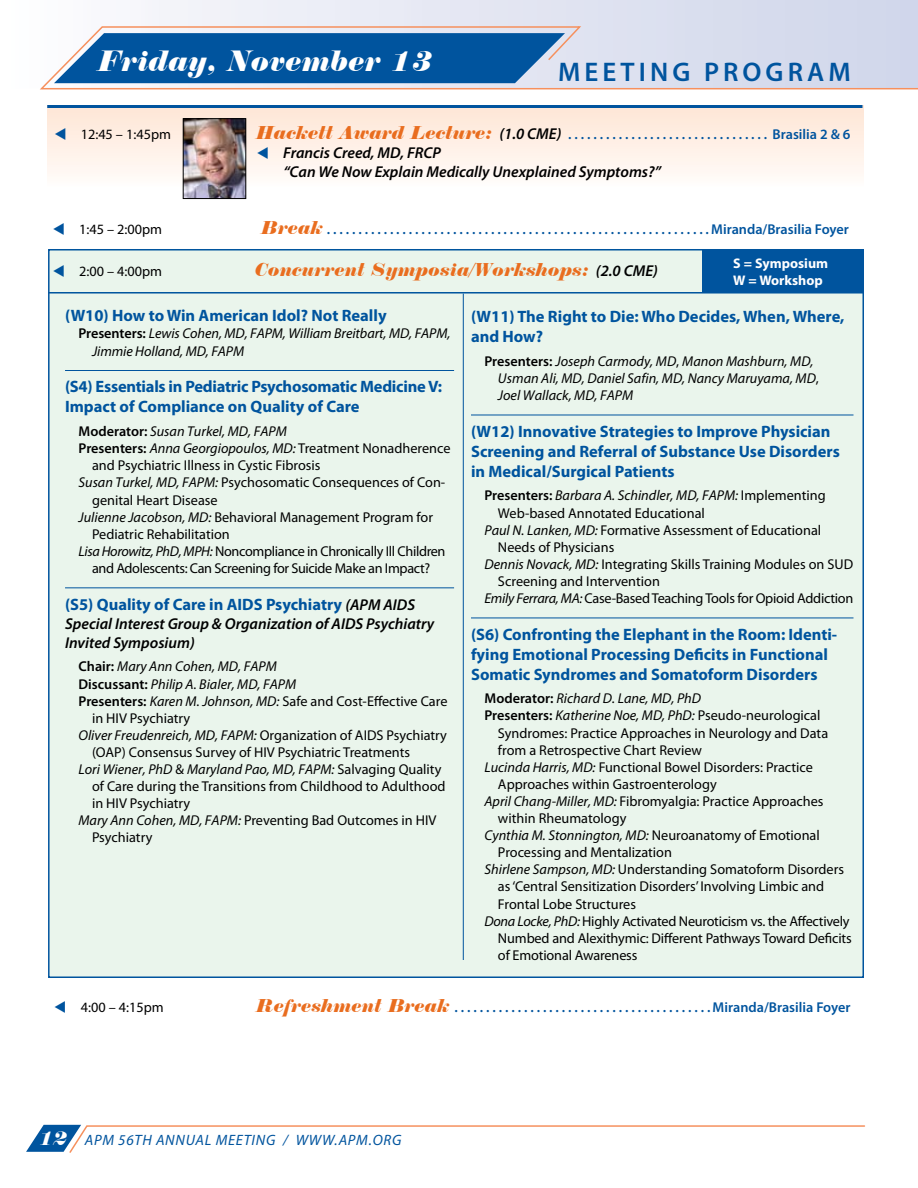
<style>
.page{position:relative;width:918px;height:1188px;background:#fff}
.page>*{position:absolute;margin:0;border:0;box-sizing:border-box;transform-origin:0 0}
.t1{font:italic 28.5px "Normande BT";color:#fff}
.t2{font:600 27px "Myriad Pro";letter-spacing:.15em;color:#00549e}
.t3{font:italic 18px "Normande BT";color:#e96d1f}
.t4{font:700 16.5px/19.8px "Myriad Pro";color:#00549e}
.t5{font:italic 600 15.75px/18.9px "Myriad Pro";color:#000}
.t6{font:italic 15px "Myriad Pro";letter-spacing:.05em;color:#00549e}
.t7{font:14.25px "Myriad Pro";color:#000}
.t8{font:italic 14.25px/17.1px "Myriad Pro";color:#000}
.t9{font:600 14.25px "Myriad Pro";color:#00549e}
.t10{font:14.25px "Myriad Pro";letter-spacing:-.02em;color:#000}
.t11{font:14.25px "Myriad Pro";letter-spacing:-.025em;color:#000}
.t12{font:700 13.95px/16.8px "Myriad Pro";color:#fff}
.s1{color:#00549e}
.s2{font-family:"Normande BT";font-weight:400;font-style:italic;font-size:18px;color:#e96d1f}
.s3{font-style:italic;font-size:15.75px;color:#000}
.s4{font-family:"Myriad Pro";font-weight:600;font-size:15.75px;color:#000}
.s5{font-weight:600;font-style:normal}
.s6{font-style:normal}
.s7{font-style:italic}
.s8{font-weight:600;font-style:italic;font-size:15.75px;color:#000}
.s9{font-weight:600}
.s10{font-family:"Normande BT";font-size:19.5px;color:#fff}
</style>
<div class="page">
<div style="left:0;top:0;width:918px;height:88px;background:linear-gradient(to right,#fdfcfe,#cfd5ea)"></div>
<svg style="left:38px;top:25px;width:880px;height:65px;background:#dedbe6"></svg>
<svg style="left:54px;top:33px;width:511px;height:50px;background:#1862a5"></svg>
<svg style="left:26px;top:1125px;width:839px;height:28px"></svg>
<div style="left:47px;top:106px;width:816px;height:82px;background:linear-gradient(to bottom,#fee5d5,#fffdfb)"></div>
<hr style="left:47px;top:105px;width:815px;height:3px;background:#00549e">
<img style="left:185px;top:120px;width:59px;height:77px">
<div style="left:183px;top:118px;width:63px;height:81px;border:1px solid #000"></div>
<div style="left:48px;top:249px;width:816px;height:729px;background:#eaf5ec;border:2px solid #00549e"></div>
<hr style="left:463px;top:294px;width:1px;height:666px;background:#00549e">
<hr style="left:48px;top:292px;width:815px;height:2px;background:#00549e">
<hr style="left:65px;top:370px;width:389px;height:1px;background:#00549e">
<hr style="left:65px;top:587px;width:389px;height:1px;background:#00549e">
<hr style="left:471px;top:415px;width:383px;height:1px;background:#00549e">
<hr style="left:471px;top:618px;width:383px;height:1px;background:#00549e">
<div style="left:702px;top:249px;width:162px;height:44px;background:#00549e"></div>
<h1 class="t1" style="left:99px;top:43px;width:336px">Friday, November 13</h1>
<h2 class="t2" style="left:558px;top:55px;width:294px">MEETING PROGRAM</h2>
<p class="t7" style="left:54px;top:125px;width:119px"><span class="s1">▼</span> 12:45 – 1:45pm</p>
<p class="t9" style="left:256px;top:125px;width:596px"><span class="s2">Hackett Award Lecture:</span> <span class="s3">(1.0 CME)</span> . . . . . . . . . . . . . . . . . . . . . . . . . . . . . . . . Brasilia 2 &amp; 6</p>
<p class="t5" style="left:283px;top:143px;width:379px;text-indent:-27px"><span class="s1">▼</span> Francis Creed, MD, FRCP<br>“Can We Now Explain Medically Unexplained Symptoms?”</p>
<p class="t7" style="left:53px;top:220px;width:111px"><span class="s1">▼</span> 1:45 – 2:00pm</p>
<p class="t9" style="left:262px;top:220px;width:589px"><span class="s2">Break</span> . . . . . . . . . . . . . . . . . . . . . . . . . . . . . . . . . . . . . . . . . . . . . . . . . . . . . . . . . . . . Miranda/Brasilia Foyer</p>
<p class="t7" style="left:53px;top:263px;width:111px"><span class="s1">▼</span> 2:00 – 4:00pm</p>
<p class="t3" style="left:255px;top:259px;width:404px">Concurrent Symposia/Workshops: <span class="s4">(2.0 CME)</span></p>
<p class="t12" style="left:733px;top:254px;width:97px">S = Symposium<br>W = Workshop</p>
<p class="t4" style="left:65px;top:305px;width:323px">(W10) How to Win American Idol? Not Really</p>
<p class="t8" style="left:92px;top:325px;width:360px;text-indent:-13px"><span class="s5">Presenters:</span> Lewis Cohen, MD, FAPM, William Breitbart, MD, FAPM,<br>Jimmie Holland, MD, FAPM</p>
<p class="t4" style="left:65px;top:376px;width:379px">(S4) Essentials in Pediatric Psychosomatic Medicine V:<br>Impact of Compliance on Quality of Care</p>
<p class="t8" style="left:79px;top:423px;width:210px"><span class="s5">Moderator:</span> Susan Turkel, MD, FAPM</p>
<p class="t8" style="left:79px;top:440px;width:374px"><span class="s5">Presenters:</span> Anna Georgiopoulos, MD: <span class="s6">Treatment Nonadherence</span></p>
<p class="t7" style="left:92px;top:457px;width:230px">and Psychiatric Illness in Cystic Fibrosis</p>
<p class="t7" style="left:79px;top:474px;width:368px"><span class="s7">Susan Turkel, MD, FAPM:</span> Psychosomatic Consequences of Con-</p>
<p class="t7" style="left:92px;top:491px;width:127px">genital Heart Disease</p>
<p class="t7" style="left:79px;top:508px;width:356px"><span class="s7">Julienne Jacobson, MD:</span> Behavioral Management Program for</p>
<p class="t7" style="left:92px;top:525px;width:139px">Pediatric Rehabilitation</p>
<p class="t11" style="left:79px;top:542px;width:369px"><span class="s7">Lisa Horowitz, PhD, MPH:</span> Noncompliance in Chronically Ill Children</p>
<p class="t11" style="left:92px;top:559px;width:340px">and Adolescents: Can Screening for Suicide Make an Impact?</p>
<p class="t4" style="left:65px;top:594px;width:352px">(S5) Quality of Care in AIDS Psychiatry <span class="s8">(APM AIDS</span></p>
<p class="t5" style="left:65px;top:614px;width:371px">Special Interest Group &amp; Organization of AIDS Psychiatry<br>Invited Symposium)</p>
<p class="t8" style="left:79px;top:658px;width:200px"><span class="s5">Chair:</span> Mary Ann Cohen, MD, FAPM</p>
<p class="t8" style="left:79px;top:675px;width:219px"><span class="s5">Discussant:</span> Philip A. Bialer, MD, FAPM</p>
<p class="t7" style="left:79px;top:692px;width:370px"><span class="s9">Presenters:</span> <span class="s7">Karen M. Johnson, MD:</span> Safe and Cost-Effective Care</p>
<p class="t7" style="left:92px;top:709px;width:100px">in HIV Psychiatry</p>
<p class="t7" style="left:79px;top:726px;width:370px"><span class="s7">Oliver Freudenreich, MD, FAPM:</span> Organization of AIDS Psychiatry</p>
<p class="t7" style="left:92px;top:743px;width:320px">(OAP) Consensus Survey of HIV Psychiatric Treatments</p>
<p class="t8" style="left:79px;top:761px;width:364px">Lori Wiener, PhD <span class="s6">&amp;</span> Maryland Pao, MD, FAPM: <span class="s6">Salvaging Quality</span></p>
<p class="t7" style="left:92px;top:778px;width:355px">of Care during the Transitions from Childhood to Adulthood</p>
<p class="t7" style="left:92px;top:795px;width:100px">in HIV Psychiatry</p>
<p class="t7" style="left:79px;top:812px;width:359px"><span class="s7">Mary Ann Cohen, MD, FAPM:</span> Preventing Bad Outcomes in HIV</p>
<p class="t7" style="left:92px;top:829px;width:62px">Psychiatry</p>
<p class="t4" style="left:471px;top:306px;width:375px">(W11) The Right to Die: Who Decides, When, Where, and How?</p>
<p class="t8" style="left:498px;top:352px;width:322px;text-indent:-13px"><span class="s5">Presenters:</span> Joseph Carmody, MD<span class="s6">,</span> Manon Mashburn, MD,<br>Usman Ali, MD, Daniel Safin, MD, Nancy Maruyama, MD<span class="s6">,<br></span>Joel Wallack, MD, FAPM</p>
<p class="t4" style="left:471px;top:421px;width:370px">(W12) Innovative Strategies to Improve Physician<br>Screening and Referral of Substance Use Disorders in Medical/Surgical Patients</p>
<p class="t8" style="left:484px;top:487px;width:343px"><span class="s5">Presenters:</span> Barbara A. Schindler, MD, FAPM: <span class="s6">Implementing</span></p>
<p class="t7" style="left:498px;top:504px;width:208px">Web-based Annotated Educational</p>
<p class="t7" style="left:484px;top:521px;width:338px"><span class="s7">Paul N. Lanken, MD:</span> Formative Assessment of Educational</p>
<p class="t7" style="left:498px;top:538px;width:118px">Needs of Physicians</p>
<p class="t7" style="left:484px;top:555px;width:370px"><span class="s7">Dennis Novack, MD:</span> Integrating Skills Training Modules on SUD</p>
<p class="t7" style="left:498px;top:572px;width:163px">Screening and Intervention</p>
<p class="t10" style="left:484px;top:589px;width:370px"><span class="s7">Emily Ferrara, MA:</span> Case-Based Teaching Tools for Opioid Addiction</p>
<p class="t4" style="left:471px;top:624px;width:368px">(S6) Confronting the Elephant in the Room: Identi&shy;fying Emotional Processing Deficits in Functional<br>Somatic Syndromes and Somatoform Disorders</p>
<p class="t8" style="left:484px;top:690px;width:218px"><span class="s5">Moderator:</span> Richard D. Lane, MD, PhD</p>
<p class="t8" style="left:484px;top:707px;width:338px"><span class="s5">Presenters:</span> Katherine Noe, MD, PhD: <span class="s6">Pseudo-neurological</span></p>
<p class="t7" style="left:498px;top:724px;width:332px">Syndromes: Practice Approaches in Neurology and Data</p>
<p class="t7" style="left:498px;top:741px;width:206px">from a Retrospective Chart Review</p>
<p class="t7" style="left:484px;top:758px;width:330px"><span class="s7">Lucinda Harris, MD:</span> Functional Bowel Disorders: Practice</p>
<p class="t7" style="left:498px;top:775px;width:220px">Approaches within Gastroenterology</p>
<p class="t7" style="left:484px;top:792px;width:341px"><span class="s7">April Chang-Miller, MD:</span> Fibromyalgia: Practice Approaches</p>
<p class="t7" style="left:498px;top:810px;width:130px">within Rheumatology</p>
<p class="t8" style="left:484px;top:827px;width:337px">Cynthia M. Stonnington, MD: <span class="s6">Neuroanatomy of Emotional</span></p>
<p class="t7" style="left:498px;top:844px;width:175px">Processing and Mentalization</p>
<p class="t7" style="left:484px;top:861px;width:361px"><span class="s7">Shirlene Sampson, MD:</span> Understanding Somatoform Disorders</p>
<p class="t7" style="left:498px;top:878px;width:328px">as ‘Central Sensitization Disorders’ Involving Limbic and</p>
<p class="t7" style="left:498px;top:895px;width:139px">Frontal Lobe Structures</p>
<p class="t10" style="left:484px;top:912px;width:367px"><span class="s7">Dona Locke, PhD:</span> Highly Activated Neuroticism vs. the Affectively</p>
<p class="t7" style="left:498px;top:929px;width:355px">Numbed and Alexithymic: Different Pathways Toward Deficits</p>
<p class="t7" style="left:498px;top:946px;width:141px">of Emotional Awareness</p>
<p class="t7" style="left:54px;top:998px;width:111px"><span class="s1">▼</span> 4:00 – 4:15pm</p>
<p class="t9" style="left:256px;top:998px;width:596px"><span class="s2">Refreshment Break</span> . . . . . . . . . . . . . . . . . . . . . . . . . . . . . . . . . . . . . . . . Miranda/Brasilia Foyer</p>
<p class="t6" style="left:39px;top:1131px;width:364px"><span class="s10">12</span> APM 56TH ANNUAL MEETING / WWW.APM.ORG</p>
</div>
